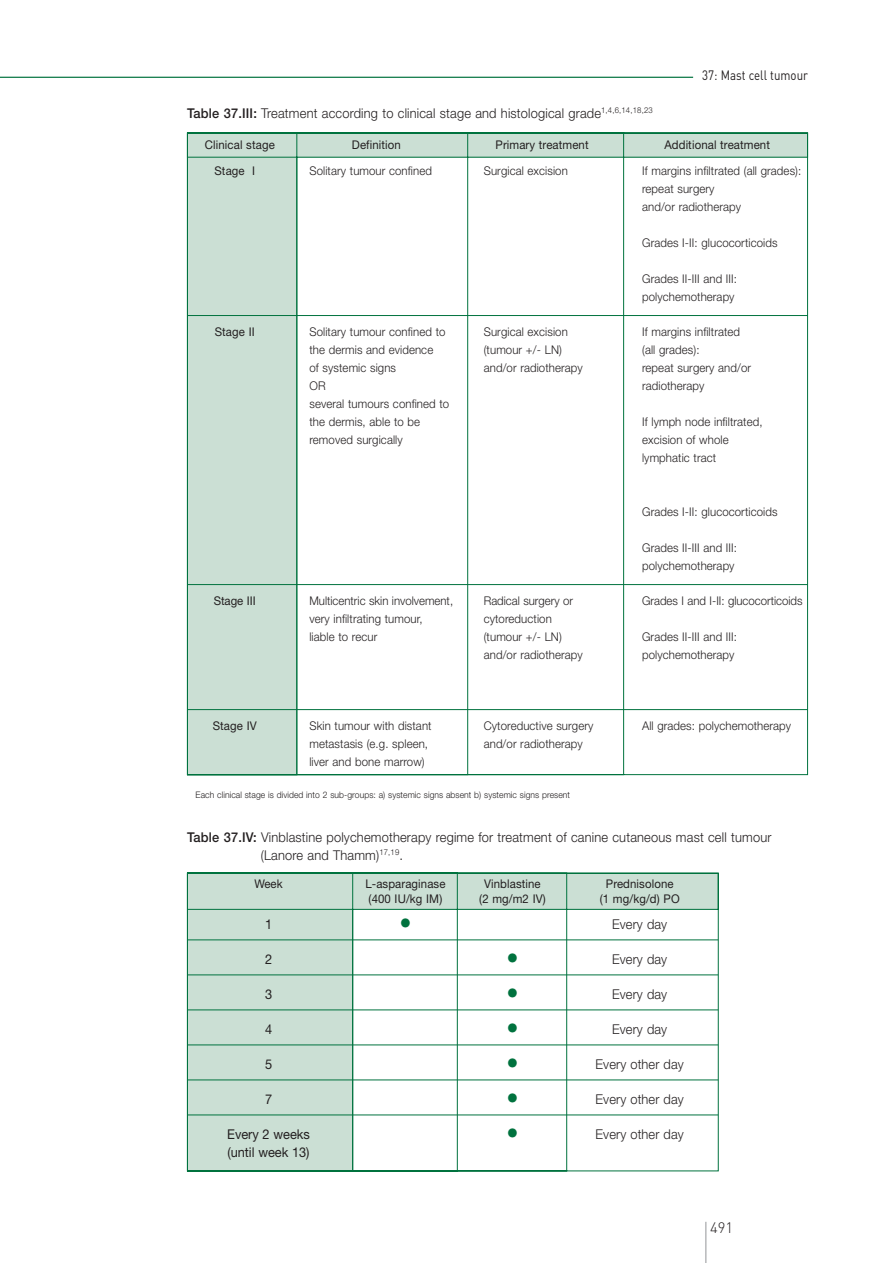
<style>
.page{position:relative;width:893px;height:1263px;background:#fff}
.page>*{position:absolute;margin:0;border:0;box-sizing:border-box;transform-origin:0 0}
.t1{font:300 25.5px "Helvetica Neue";color:#00723e;scale:.95 1}
.t2{font:300 15px "DIN";color:#231f20}
.t3{font:300 13.5px/18px "Helvetica Neue";letter-spacing:.015em;color:#231f20;scale:.95 1}
.t4{font:13.5px "Helvetica Neue";letter-spacing:-.005em;color:#231f20;scale:.95 1}
.t5{font:13.5px "DIN";color:#231f20;scale:.85 1}
.t6{font:300 12px/18px "Helvetica Neue";letter-spacing:.01em;color:#231f20;scale:.95 1}
.t7{font:12px "Helvetica Neue";letter-spacing:.01em;color:#231f20;scale:.95 1}
.t8{font:300 9px "Helvetica Neue";letter-spacing:.01em;color:#231f20;scale:.95 1}
.s1{font-weight:500}
</style>
<div class="page">
<svg style="left:187px;top:872px;width:532px;height:300px"></svg>
<svg style="left:187px;top:132px;width:621px;height:643px"></svg>
<hr style="left:187px;top:315px;width:621px;height:1px;background:#00723e">
<hr style="left:187px;top:584px;width:621px;height:1px;background:#00723e">
<hr style="left:187px;top:709px;width:621px;height:1px;background:#00723e">
<hr style="left:187px;top:939px;width:531px;height:1px;background:#00723e">
<hr style="left:187px;top:974px;width:531px;height:1px;background:#00723e">
<hr style="left:187px;top:1009px;width:531px;height:1px;background:#00723e">
<hr style="left:187px;top:1044px;width:531px;height:1px;background:#00723e">
<hr style="left:187px;top:1079px;width:531px;height:1px;background:#00723e">
<hr style="left:187px;top:1114px;width:531px;height:1px;background:#00723e">
<hr style="left:705px;top:1222px;width:1px;height:41px;background:#939598">
<hr style="left:0;top:77px;width:693px;height:1px;background:#00723e">
<p class="t5" style="left:702px;top:66px;width:126px">37: Mast cell tumour</p>
<p class="t3" style="left:187px;top:104px;width:492px"><span class="s1">Table 37.III:</span> Treatment according to clinical stage and histological grade<sup>1,4,6,14,18,23</sup></p>
<p class="t7" style="left:205px;top:137px;width:75px">Clinical stage</p>
<p class="t7" style="left:352px;top:137px;width:53px">Definition</p>
<p class="t7" style="left:495px;top:137px;width:100px">Primary treatment</p>
<p class="t7" style="left:664px;top:137px;width:113px">Additional treatment</p>
<p class="t7" style="left:214px;top:164px;width:44px">Stage I</p>
<p class="t6" style="left:309px;top:162px;width:130px">Solitary tumour confined</p>
<p class="t6" style="left:484px;top:162px;width:90px">Surgical excision</p>
<p class="t6" style="left:642px;top:162px;width:169px">If margins infiltrated (all grades): repeat surgery<br>and/or radiotherapy</p>
<p class="t6" style="left:642px;top:234px;width:144px">Grades I-II: glucocorticoids</p>
<p class="t6" style="left:642px;top:270px;width:101px">Grades II-III and III: polychemotherapy</p>
<p class="t7" style="left:215px;top:325px;width:44px">Stage II</p>
<p class="t6" style="left:309px;top:323px;width:145px">Solitary tumour confined to</p>
<p class="t6" style="left:484px;top:323px;width:90px">Surgical excision</p>
<p class="t6" style="left:642px;top:323px;width:105px">If margins infiltrated</p>
<p class="t6" style="left:309px;top:341px;width:132px">the dermis and evidence</p>
<p class="t6" style="left:484px;top:341px;width:84px">(tumour +/- LN)</p>
<p class="t6" style="left:642px;top:341px;width:62px">(all grades):</p>
<p class="t6" style="left:309px;top:359px;width:93px">of systemic signs</p>
<p class="t6" style="left:484px;top:359px;width:106px">and/or radiotherapy</p>
<p class="t6" style="left:642px;top:359px;width:116px">repeat surgery and/or</p>
<p class="t6" style="left:309px;top:377px;width:19px">OR</p>
<p class="t6" style="left:642px;top:377px;width:67px">radiotherapy</p>
<p class="t6" style="left:309px;top:395px;width:149px">several tumours confined to the dermis, able to be</p>
<p class="t6" style="left:642px;top:413px;width:128px">If lymph node infiltrated,</p>
<p class="t6" style="left:309px;top:431px;width:100px">removed surgically</p>
<p class="t6" style="left:642px;top:431px;width:93px">excision of whole lymphatic tract</p>
<p class="t6" style="left:642px;top:503px;width:144px">Grades I-II: glucocorticoids</p>
<p class="t6" style="left:642px;top:539px;width:101px">Grades II-III and III: polychemotherapy</p>
<p class="t7" style="left:214px;top:594px;width:46px">Stage III</p>
<p class="t6" style="left:309px;top:592px;width:153px">Multicentric skin involvement,</p>
<p class="t6" style="left:484px;top:592px;width:96px">Radical surgery or</p>
<p class="t6" style="left:642px;top:592px;width:170px">Grades I and I-II: glucocorticoids</p>
<p class="t6" style="left:309px;top:610px;width:121px">very infiltrating tumour,</p>
<p class="t6" style="left:484px;top:610px;width:73px">cytoreduction</p>
<p class="t6" style="left:309px;top:628px;width:73px">liable to recur</p>
<p class="t6" style="left:484px;top:628px;width:84px">(tumour +/- LN)</p>
<p class="t6" style="left:642px;top:628px;width:101px">Grades II-III and III:</p>
<p class="t6" style="left:484px;top:646px;width:106px">and/or radiotherapy</p>
<p class="t6" style="left:642px;top:646px;width:99px">polychemotherapy</p>
<p class="t7" style="left:213px;top:719px;width:48px">Stage IV</p>
<p class="t6" style="left:309px;top:717px;width:130px">Skin tumour with distant</p>
<p class="t6" style="left:484px;top:717px;width:117px">Cytoreductive surgery</p>
<p class="t6" style="left:642px;top:717px;width:159px">All grades: polychemotherapy</p>
<p class="t6" style="left:309px;top:735px;width:126px">metastasis (e.g. spleen,</p>
<p class="t6" style="left:484px;top:735px;width:106px">and/or radiotherapy</p>
<p class="t6" style="left:309px;top:753px;width:123px">liver and bone marrow)</p>
<p class="t8" style="left:196px;top:789px;width:396px">Each clinical stage is divided into 2 sub-groups: a) systemic signs absent b) systemic signs present</p>
<p class="t3" style="left:261px;top:828px;width:539px;text-indent:-74px"><span class="s1">Table 37.IV:</span> Vinblastine polychemotherapy regime for treatment of canine cutaneous mast cell tumour (Lanore and Thamm)<sup>17,19</sup>.</p>
<p class="t7" style="left:254px;top:876px;width:31px">Week</p>
<p class="t7" style="left:365px;top:876px;width:86px">L-asparaginase</p>
<p class="t7" style="left:484px;top:876px;width:61px">Vinblastine</p>
<p class="t7" style="left:606px;top:876px;width:73px">Prednisolone</p>
<p class="t7" style="left:369px;top:891px;width:79px">(400 IU/kg IM)</p>
<p class="t7" style="left:479px;top:891px;width:72px">(2 mg/m2 IV)</p>
<p class="t7" style="left:600px;top:891px;width:86px">(1 mg/kg/d) PO</p>
<p class="t4" style="left:265px;top:916px;width:9px">1</p>
<h1 class="t1" style="left:399px;top:907px;width:14px">•</h1>
<p class="t3" style="left:612px;top:915px;width:59px">Every day</p>
<p class="t4" style="left:265px;top:951px;width:9px">2</p>
<h1 class="t1" style="left:506px;top:942px;width:14px">•</h1>
<p class="t3" style="left:612px;top:950px;width:59px">Every day</p>
<p class="t4" style="left:265px;top:986px;width:9px">3</p>
<h1 class="t1" style="left:506px;top:977px;width:14px">•</h1>
<p class="t3" style="left:612px;top:985px;width:59px">Every day</p>
<p class="t4" style="left:265px;top:1021px;width:9px">4</p>
<h1 class="t1" style="left:506px;top:1012px;width:14px">•</h1>
<p class="t3" style="left:612px;top:1020px;width:59px">Every day</p>
<p class="t4" style="left:265px;top:1056px;width:9px">5</p>
<h1 class="t1" style="left:506px;top:1047px;width:14px">•</h1>
<p class="t3" style="left:596px;top:1055px;width:94px">Every other day</p>
<p class="t4" style="left:265px;top:1091px;width:9px">7</p>
<h1 class="t1" style="left:506px;top:1083px;width:14px">•</h1>
<p class="t3" style="left:596px;top:1090px;width:94px">Every other day</p>
<p class="t4" style="left:227px;top:1126px;width:88px">Every 2 weeks</p>
<h1 class="t1" style="left:506px;top:1118px;width:14px">•</h1>
<p class="t3" style="left:596px;top:1125px;width:94px">Every other day</p>
<p class="t4" style="left:228px;top:1144px;width:88px">(until week 13)</p>
<p class="t2" style="left:710px;top:1218px;width:25px">491</p>
</div>
